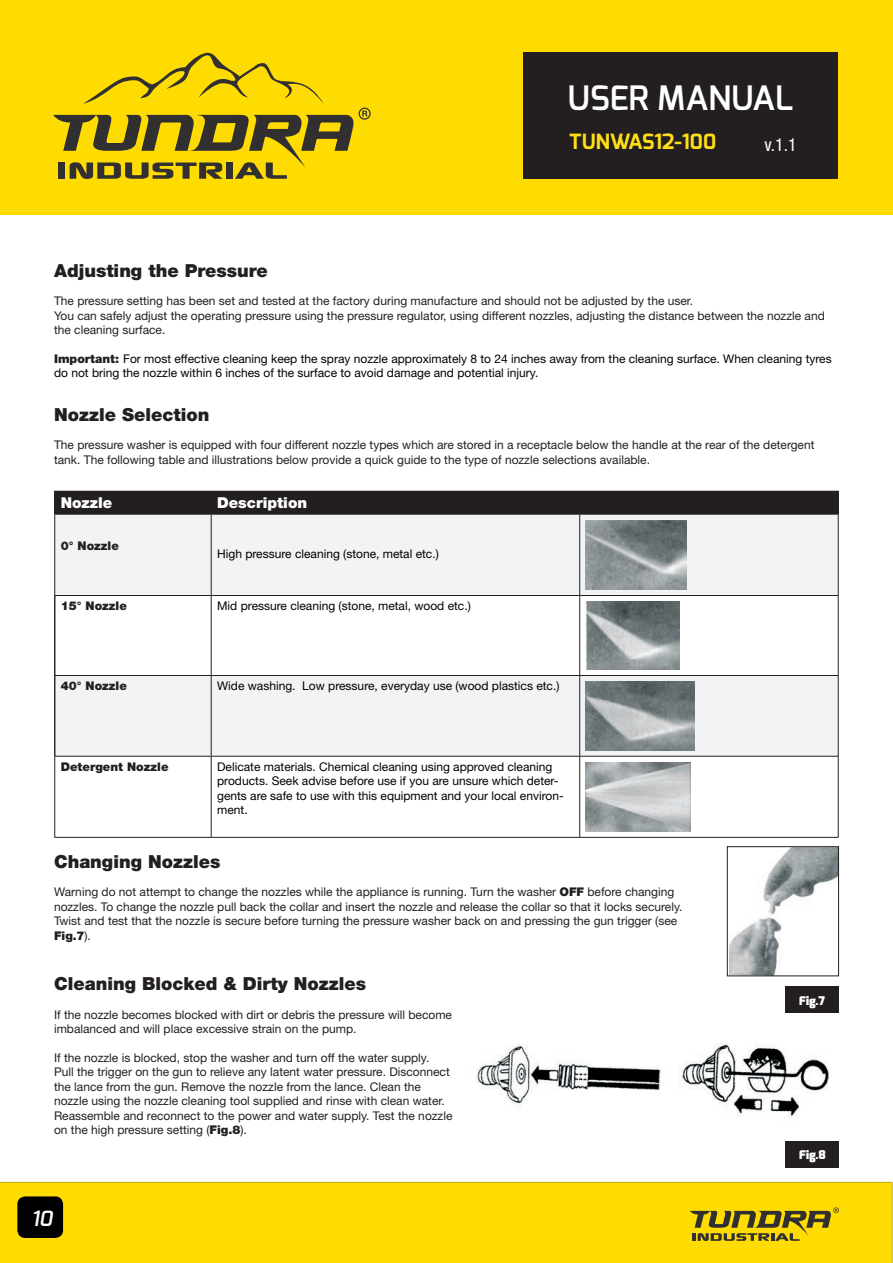
<style>
.page{position:relative;width:893px;height:1263px;background:#fff}
.page>*{position:absolute;margin:0;border:0;box-sizing:border-box;transform-origin:0 0}
.t1{font:600 33.6px "Exo";color:#fff}
.t2{font:700 21px "Exo";color:#ffde17}
.t3{font:italic 600 21px "Exo";color:#fff}
.t4{font:900 18px "Helvetica Neue LT Std";color:#231f20}
.t5{font:condensed 18px "Helvetica Neue LT Std";color:#fff}
.t6{font:900 15px "Helvetica Neue LT Std";color:#fff}
.t7{font:12px/14.4px "Helvetica Neue LT Std";color:#231f20}
.Basic{font:12px/14.4px "Helvetica Neue LT Std";color:#000}
.t8{font:900 12px "Helvetica Neue LT Std";color:#231f20}
.t9{font:900 12px "Exo";color:#fff}
.s1{font-weight:900;color:#231f20}
.s2{font-weight:900}
</style>
<div class="page">
<div style="left:0;top:0;width:891px;height:215px;background:#ffdc01"></div>
<hr style="left:892px;top:0;width:1px;height:215px;background:#ffdc01">
<svg style="left:53px;top:52px;width:318px;height:127px"></svg>
<div style="left:0;top:1182px;width:892px;height:81px;background:#ffdc01"></div>
<svg style="left:690px;top:1207px;width:149px;height:34px;background:#b19b12"></svg>
<div style="left:18px;top:1197px;width:44px;height:40px;background:#000;border-radius:7px"></div>
<div style="left:17px;top:1196px;width:46px;height:42px;border:2px solid #000;border-radius:7px"></div>
<div style="left:524px;top:53px;width:314px;height:126px;background:#231f20"></div>
<svg style="left:55px;top:515px;width:783px;height:241px;fill:#f2f3f4"></svg>
<hr style="left:54px;top:491px;width:157px;height:1px;background:#231f20">
<hr style="left:54px;top:492px;width:2px;height:22px;background:#231f20">
<hr style="left:580px;top:491px;width:259px;height:1px;background:#231f20">
<div style="left:56px;top:491px;width:781px;height:23px;background:#231f20"></div>
<hr style="left:837px;top:492px;width:2px;height:22px;background:#231f20">
<hr style="left:55px;top:514px;width:156px;height:1px;background:#231f20">
<hr style="left:54px;top:514px;width:1px;height:81px;background:#231f20">
<hr style="left:211px;top:514px;width:369px;height:1px;background:#231f20">
<hr style="left:211px;top:514px;width:1px;height:81px;background:#231f20">
<hr style="left:580px;top:514px;width:258px;height:1px;background:#231f20">
<hr style="left:579px;top:514px;width:1px;height:81px;background:#231f20">
<hr style="left:838px;top:514px;width:1px;height:81px;background:#231f20">
<hr style="left:55px;top:595px;width:156px;height:1px;background:#231f20">
<hr style="left:211px;top:595px;width:369px;height:1px;background:#231f20">
<hr style="left:211px;top:596px;width:1px;height:79px;background:#231f20">
<hr style="left:580px;top:595px;width:258px;height:1px;background:#231f20">
<hr style="left:579px;top:596px;width:1px;height:79px;background:#231f20">
<hr style="left:838px;top:596px;width:1px;height:79px;background:#231f20">
<hr style="left:55px;top:675px;width:156px;height:1px;background:#231f20">
<hr style="left:211px;top:675px;width:369px;height:1px;background:#231f20">
<hr style="left:211px;top:676px;width:1px;height:80px;background:#231f20">
<hr style="left:580px;top:675px;width:258px;height:1px;background:#231f20">
<hr style="left:579px;top:676px;width:1px;height:80px;background:#231f20">
<hr style="left:838px;top:676px;width:1px;height:80px;background:#231f20">
<hr style="left:55px;top:756px;width:156px;height:1px;background:#231f20">
<hr style="left:54px;top:756px;width:1px;height:81px;background:#231f20">
<hr style="left:211px;top:756px;width:369px;height:1px;background:#231f20">
<hr style="left:211px;top:756px;width:1px;height:81px;background:#231f20">
<hr style="left:580px;top:756px;width:258px;height:1px;background:#231f20">
<hr style="left:579px;top:756px;width:1px;height:81px;background:#231f20">
<hr style="left:838px;top:756px;width:1px;height:81px;background:#231f20">
<hr style="left:55px;top:837px;width:156px;height:1px;background:#231f20">
<hr style="left:211px;top:837px;width:369px;height:1px;background:#231f20">
<hr style="left:580px;top:837px;width:258px;height:1px;background:#231f20">
<hr style="left:54px;top:596px;width:1px;height:79px;background:#231f20">
<hr style="left:55px;top:596px;width:1px;height:79px;background:#231f20">
<hr style="left:54px;top:675px;width:1px;height:81px;background:#231f20">
<hr style="left:55px;top:675px;width:1px;height:81px;background:#231f20">
<img style="left:586px;top:520px;width:101px;height:69px">
<img style="left:586px;top:601px;width:94px;height:68px">
<img style="left:586px;top:681px;width:108px;height:69px">
<img style="left:586px;top:762px;width:105px;height:69px">
<img style="left:730px;top:848px;width:107px;height:126px">
<div style="left:727px;top:846px;width:112px;height:130px;border:1px solid #231f20"></div>
<div style="left:786px;top:986px;width:53px;height:27px;background:#231f20"></div>
<img style="left:476px;top:1043px;width:353px;height:75px">
<div style="left:786px;top:1141px;width:53px;height:26px;background:#231f20"></div>
<h1 class="t1" style="left:567px;top:76px;width:228px">USER MANUAL</h1>
<h2 class="t2" style="left:569px;top:128px;width:148px">TUNWAS12-100</h2>
<h3 class="t5" style="left:765px;top:134px;width:34px">v.1.1</h3>
<p class="t4" style="left:54px;top:259px;width:215px">Adjusting the Pressure</p>
<p class="t7" style="left:54px;top:294px;width:641px">The pressure setting has been set and tested at the factory during manufacture and should not be adjusted by the user.</p>
<p class="t7" style="left:54px;top:308px;width:772px">You can safely adjust the operating pressure using the pressure regulator, using different nozzles, adjusting the distance between the nozzle and the cleaning surface.</p>
<p class="Basic" style="left:54px;top:351px;width:779px"><span class="s1">Important:</span> For most effective cleaning keep the spray nozzle approximately 8 to 24 inches away from the cleaning surface. When cleaning tyres do not bring the nozzle within 6 inches of the surface to avoid damage and potential injury.</p>
<p class="t4" style="left:54px;top:403px;width:157px">Nozzle Selection</p>
<p class="t7" style="left:54px;top:438px;width:762px">The pressure washer is equipped with four different nozzle types which are stored in a receptacle below the handle at the rear of the detergent tank. The following table and illustrations below provide a quick guide to the type of nozzle selections available.</p>
<p class="t6" style="left:61px;top:494px;width:53px">Nozzle</p>
<p class="t6" style="left:217px;top:494px;width:91px">Description</p>
<p class="t8" style="left:61px;top:538px;width:60px">0° Nozzle</p>
<p class="Basic" style="left:217px;top:546px;width:223px">High pressure cleaning (stone, metal etc.)</p>
<p class="t8" style="left:61px;top:599px;width:68px">15° Nozzle</p>
<p class="Basic" style="left:217px;top:598px;width:255px">Mid pressure cleaning (stone, metal, wood etc.)</p>
<p class="t8" style="left:61px;top:679px;width:68px">40° Nozzle</p>
<p class="Basic" style="left:217px;top:678px;width:344px">Wide washing. Low pressure, everyday use (wood plastics etc.)</p>
<p class="t8" style="left:61px;top:759px;width:109px">Detergent Nozzle</p>
<p class="Basic" style="left:217px;top:759px;width:348px">Delicate materials. Chemical cleaning using approved cleaning products. Seek advise before use if you are unsure which deter&shy;gents are safe to use with this equipment and your local environ&shy;ment.</p>
<p class="t4" style="left:54px;top:850px;width:168px">Changing Nozzles</p>
<p class="t7" style="left:54px;top:885px;width:630px">Warning do not attempt to change the nozzles while the appliance is running. Turn the washer <span class="s2">OFF</span> before changing nozzles. To change the nozzle pull back the collar and insert the nozzle and release the collar so that it locks securely.<br>Twist and test that the nozzle is secure before turning the pressure washer back on and pressing the gun trigger (see <span class="s2">Fig.7</span>).</p>
<p class="t4" style="left:54px;top:973px;width:314px">Cleaning Blocked &amp; Dirty Nozzles</p>
<p class="t7" style="left:54px;top:1007px;width:400px">If the nozzle becomes blocked with dirt or debris the pressure will become imbalanced and will place excessive strain on the pump.</p>
<p class="t7" style="left:54px;top:1050px;width:400px">If the nozzle is blocked, stop the washer and turn off the water supply.<br>Pull the trigger on the gun to relieve any latent water pressure. Disconnect the lance from the gun. Remove the nozzle from the lance. Clean the nozzle using the nozzle cleaning tool supplied and rinse with clean water.<br>Reassemble and reconnect to the power and water supply. Test the nozzle on the high pressure setting (<span class="s2">Fig.8</span>).</p>
<h2 class="t3" style="left:32px;top:1205px;width:23px">10</h2>
<p class="t9" style="left:799px;top:992px;width:27px">Fig.7</p>
<p class="t9" style="left:799px;top:1147px;width:28px">Fig.8</p>
</div>
